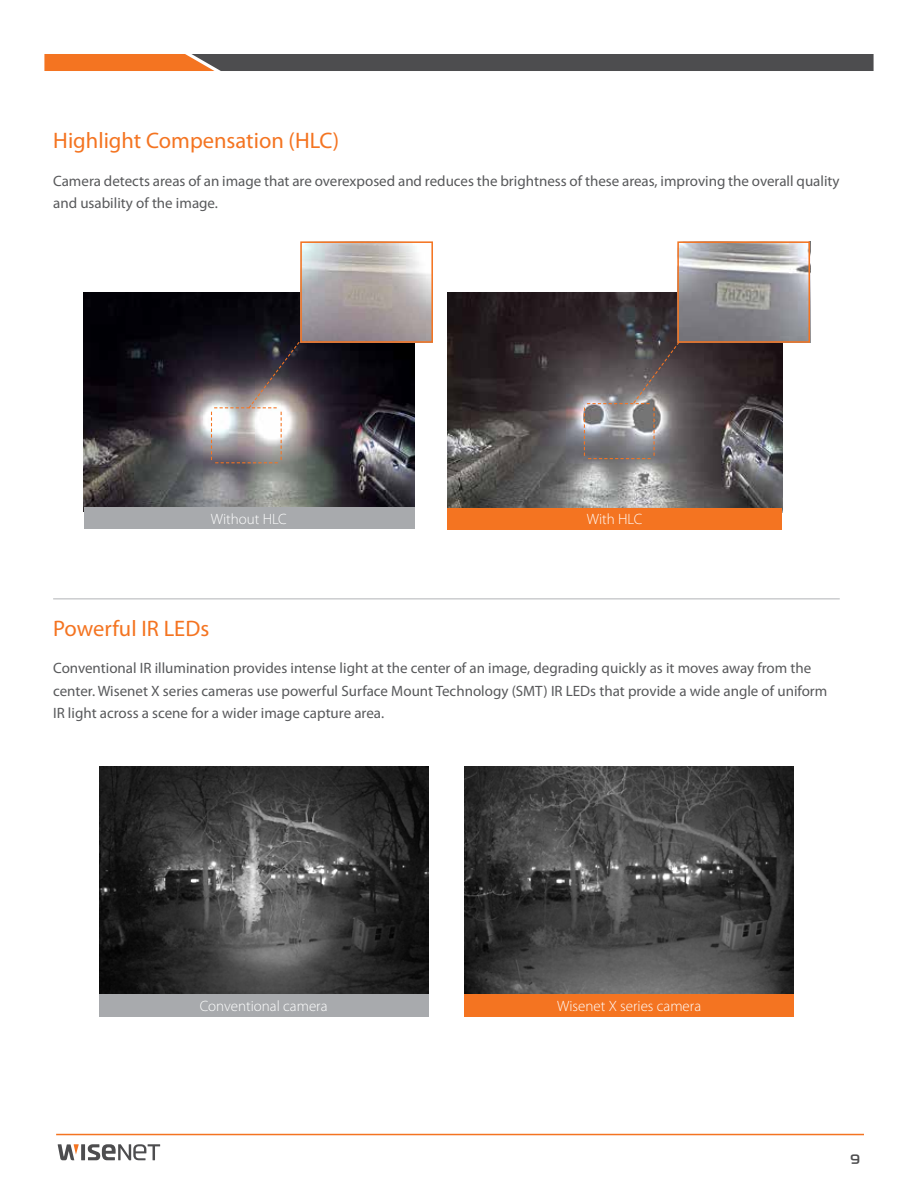
<style>
.page{position:relative;width:918px;height:1188px;background:#fff}
.page>*{position:absolute;margin:0;border:0;box-sizing:border-box;transform-origin:0 0}
.t1{font:22.5px "Myriad Pro";color:#f47421}
.t2{font:15px/22.5px "Myriad Pro";color:#58595b}
.t3{font:300 15px "Myriad Pro";color:#fff}
.t4{font:12px "Hanwha B";color:#4d4d4f}
</style>
<div class="page">
<hr style="left:56px;top:1134px;width:808px;height:1px;background:#f47421">
<svg style="left:81px;top:1144px;width:4px;height:16px"></svg>
<svg style="left:88px;top:1144px;width:72px;height:16px"></svg>
<svg style="left:58px;top:1144px;width:21px;height:16px"></svg>
<hr style="left:53px;top:598px;width:787px;height:1px;background:#b1b4b6">
<svg style="left:44px;top:54px;width:830px;height:17px;background:#6d5547"></svg>
<img style="left:99px;top:767px;width:329px;height:227px">
<img style="left:465px;top:767px;width:329px;height:227px">
<div style="left:99px;top:994px;width:329px;height:23px;background:#a8aaad"></div>
<div style="left:465px;top:994px;width:329px;height:23px;background:#f47421"></div>
<img style="left:84px;top:292px;width:330px;height:216px">
<img style="left:303px;top:244px;width:127px;height:96px">
<img style="left:447px;top:292px;width:335px;height:216px">
<img style="left:680px;top:244px;width:127px;height:96px">
<div style="left:300px;top:241px;width:133px;height:102px;border:2px solid #f47421"></div>
<div style="left:677px;top:241px;width:133px;height:102px;border:2px solid #f47421"></div>
<svg style="left:211px;top:341px;width:90px;height:122px;background:#878083"></svg>
<svg style="left:584px;top:341px;width:97px;height:118px;background:#797374"></svg>
<div style="left:84px;top:508px;width:330px;height:21px;background:#a8aaad"></div>
<div style="left:447px;top:508px;width:335px;height:21px;background:#f47421"></div>
<h1 class="t1" style="left:53px;top:127px;width:288px">Highlight Compensation (HLC)</h1>
<p class="t2" style="left:53px;top:169px;width:788px">Camera detects areas of an image that are overexposed and reduces the brightness of these areas, improving the overall quality and usability of the image.</p>
<p class="t3" style="left:211px;top:510px;width:77px">Without HLC</p>
<p class="t3" style="left:587px;top:510px;width:57px">With HLC</p>
<h1 class="t1" style="left:53px;top:614px;width:158px">Powerful IR LEDs</h1>
<p class="t2" style="left:53px;top:657px;width:776px">Conventional IR illumination provides intense light at the center of an image, degrading quickly as it moves away from the center. Wisenet X series cameras use powerful Surface Mount Technology (SMT) IR LEDs that provide a wide angle of uniform<br>IR light across a scene for a wider image capture area.</p>
<p class="t3" style="left:200px;top:997px;width:129px">Conventional camera</p>
<p class="t3" style="left:557px;top:997px;width:145px">Wisenet X series camera</p>
<p class="t4" style="left:851px;top:1153px;width:11px">9</p>
</div>
